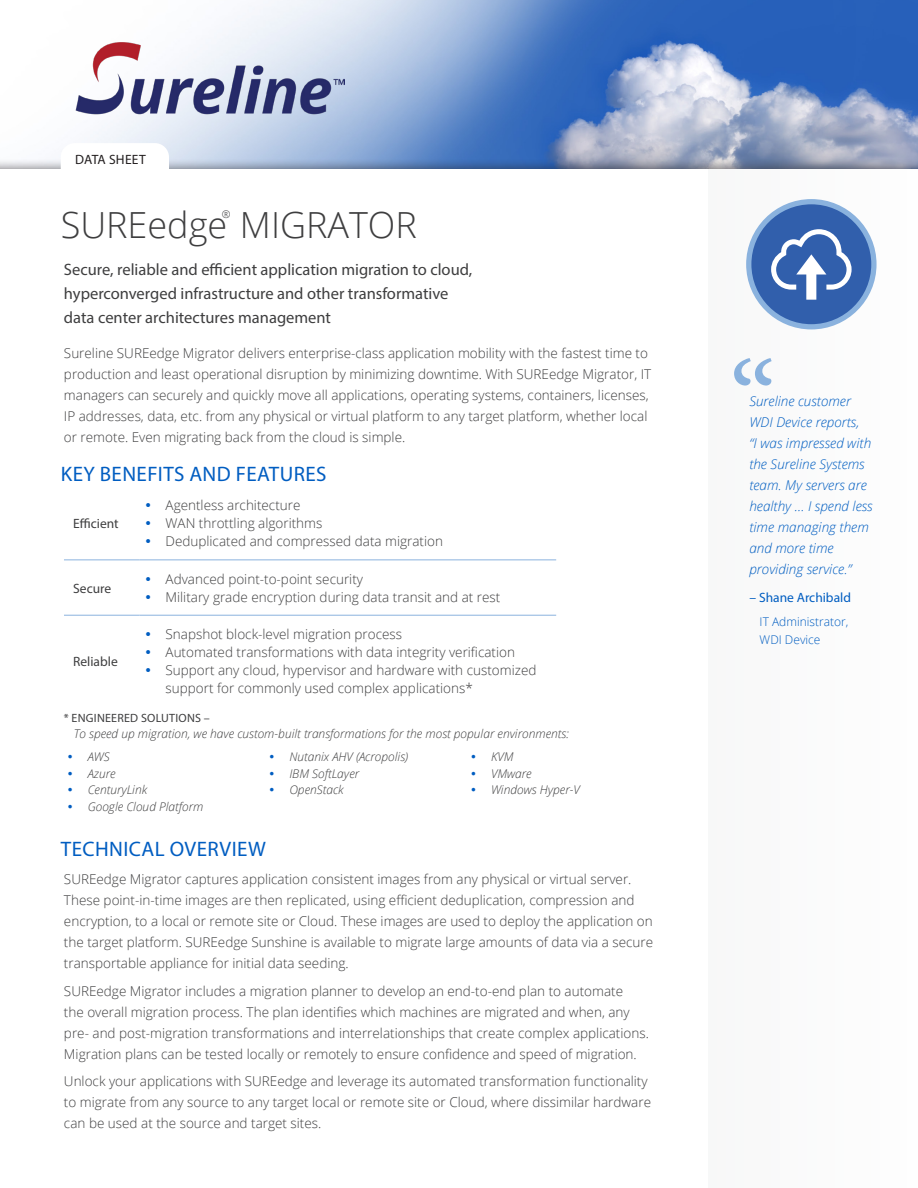
<style>
.page{position:relative;width:918px;height:1188px;background:#fff}
.page>*{position:absolute;margin:0;border:0;box-sizing:border-box;transform-origin:0 0}
.Headline_DS{font:300 36px "Open Sans";color:#3e3e3f}
.Body_Head_DS{font:21px "Myriad Pro";letter-spacing:.02em;color:#005dc1}
.Body_DS{font:16.5px/24px "Myriad Pro";color:#3e3e3f}
.Body_DS-2{font:300 13.5px/21px "Open Sans";color:#3e3e3f}
.Body_DS-3{font:italic 300 13.5px/21px "Open Sans";color:#005dc1}
.Body_DS-4{font:13.5px "Myriad Pro";color:#3e3e3f}
.Quoted{font:13.5px "Myriad Pro";color:#005dc1}
.Body_Head_CS{font:13.5px "Myriad Pro";letter-spacing:.02em;color:#231f20}
.Body_DS-5{font:italic 300 12px/16.5px "Open Sans";color:#3e3e3f}
.t1{font:300 12px/18px "Open Sans";color:#005dc1}
.Headline_DS-2{font:300 10.5px "Open Sans";color:#3e3e3f}
.s1{color:#005dc1}
.s2{font-family:"Myriad Pro";font-weight:400;font-style:normal}
</style>
<div class="page">
<img style="left:75px;top:0;width:843px;height:158px">
<svg style="left:75px;top:143px;width:94px;height:15px"></svg>
<hr style="left:64px;top:559px;width:75px;height:1px;background:#8ab2de">
<hr style="left:139px;top:559px;width:417px;height:1px;background:#8ab2de">
<hr style="left:64px;top:615px;width:75px;height:1px;background:#8ab2de">
<hr style="left:139px;top:615px;width:417px;height:1px;background:#8ab2de">
<div style="left:708px;top:170px;width:210px;height:1018px;background:#fbfbfb"></div>
<svg style="left:734px;top:358px;width:38px;height:28px"></svg>
<svg style="left:746px;top:199px;width:131px;height:130px"></svg>
<img style="left:76px;top:41px;width:268px;height:74px">
<p class="Body_Head_CS" style="left:75px;top:152px;width:72px">DATA SHEET</p>
<p class="Headline_DS" style="left:61px;top:200px;width:358px">SUREedge MIGRATOR</p>
<p class="Headline_DS-2" style="left:222px;top:207px;width:10px">®</p>
<p class="Body_DS" style="left:64px;top:258px;width:410px">Secure, reliable and efficient application migration to cloud, hyperconverged infrastructure and other transformative data center architectures management</p>
<p class="Body_DS-2" style="left:64px;top:342px;width:589px">Sureline SUREedge Migrator delivers enterprise-class application mobility with the fastest time to production and least operational disruption by minimizing downtime. With SUREedge Migrator, IT managers can securely and quickly move all applications, operating systems, containers, licenses, IP addresses, data, etc. from any physical or virtual platform to any target platform, whether local or remote. Even migrating back from the cloud is simple.</p>
<p class="Body_Head_DS" style="left:61px;top:461px;width:267px">KEY BENEFITS AND FEATURES</p>
<p class="Body_DS-4" style="left:73px;top:516px;width:47px">Efficient</p>
<p class="Body_DS-2" style="left:145px;top:495px;width:157px"><span class="s1">•</span> Agentless architecture</p>
<p class="Body_DS-2" style="left:145px;top:513px;width:179px"><span class="s1">•</span> WAN throttling algorithms</p>
<p class="Body_DS-2" style="left:145px;top:531px;width:299px"><span class="s1">•</span> Deduplicated and compressed data migration</p>
<p class="Body_DS-4" style="left:73px;top:580px;width:40px">Secure</p>
<p class="Body_DS-2" style="left:145px;top:568px;width:219px"><span class="s1">•</span> Advanced point-to-point security</p>
<p class="Body_DS-2" style="left:145px;top:586px;width:357px"><span class="s1">•</span> Military grade encryption during data transit and at rest</p>
<p class="Body_DS-2" style="left:145px;top:623px;width:258px"><span class="s1">•</span> Snapshot block-level migration process</p>
<p class="Body_DS-2" style="left:145px;top:641px;width:371px"><span class="s1">•</span> Automated transformations with data integrity verification</p>
<p class="Body_DS-2" style="left:166px;top:661px;width:372px;line-height:18px;text-indent:-20px"><span class="s1">•</span> Support any cloud, hypervisor and hardware with customized support for commonly used complex applications*</p>
<p class="Body_DS-5" style="left:74px;top:709px;width:497px;text-indent:-10px"><span class="s2">* ENGINEERED SOLUTIONS –<br></span>To speed up migration, we have custom-built transformations for the most popular environments:</p>
<p class="Body_DS-5" style="left:68px;top:748px;width:44px"><span class="s1">•</span> AWS</p>
<p class="Body_DS-5" style="left:68px;top:765px;width:50px"><span class="s1">•</span> Azure</p>
<p class="Body_DS-5" style="left:68px;top:781px;width:81px"><span class="s1">•</span> CenturyLink</p>
<p class="Body_DS-5" style="left:68px;top:798px;width:137px"><span class="s1">•</span> Google Cloud Platform</p>
<p class="Body_DS-4" style="left:73px;top:653px;width:46px">Reliable</p>
<p class="Body_DS-5" style="left:269px;top:748px;width:141px"><span class="s1">•</span> Nutanix AHV (Acropolis)</p>
<p class="Body_DS-5" style="left:269px;top:765px;width:92px"><span class="s1">•</span> IBM SoftLayer</p>
<p class="Body_DS-5" style="left:269px;top:781px;width:76px"><span class="s1">•</span> OpenStack</p>
<p class="Body_DS-5" style="left:471px;top:748px;width:44px"><span class="s1">•</span> KVM</p>
<p class="Body_DS-5" style="left:471px;top:765px;width:62px"><span class="s1">•</span> VMware</p>
<p class="Body_DS-5" style="left:471px;top:781px;width:111px"><span class="s1">•</span> Windows Hyper-V</p>
<p class="Body_Head_DS" style="left:61px;top:836px;width:206px">TECHNICAL OVERVIEW</p>
<p class="Body_DS-2" style="left:64px;top:868px;width:591px">SUREedge Migrator captures application consistent images from any physical or virtual server.<br>These point-in-time images are then replicated, using efficient deduplication, compression and encryption, to a local or remote site or Cloud. These images are used to deploy the application on the target platform. SUREedge Sunshine is available to migrate large amounts of data via a secure transportable appliance for initial data seeding.</p>
<p class="Body_DS-2" style="left:64px;top:980px;width:586px">SUREedge Migrator includes a migration planner to develop an end-to-end plan to automate<br>the overall migration process. The plan identifies which machines are migrated and when, any pre- and post-migration transformations and interrelationships that create complex applications.<br>Migration plans can be tested locally or remotely to ensure confidence and speed of migration.</p>
<p class="Body_DS-2" style="left:64px;top:1071px;width:589px">Unlock your applications with SUREedge and leverage its automated transformation functionality to migrate from any source to any target local or remote site or Cloud, where dissimilar hardware can be used at the source and target sites.</p>
<p class="Body_DS-3" style="left:749px;top:390px;width:125px">Sureline customer<br>WDI Device reports,<br>“I was impressed with the Sureline Systems team. My servers are healthy … I spend less time managing them and more time providing service.”</p>
<p class="Quoted" style="left:749px;top:589px;width:103px">– Shane Archibald</p>
<p class="t1" style="left:760px;top:613px;width:90px">IT Administrator,<br>WDI Device</p>
</div>
